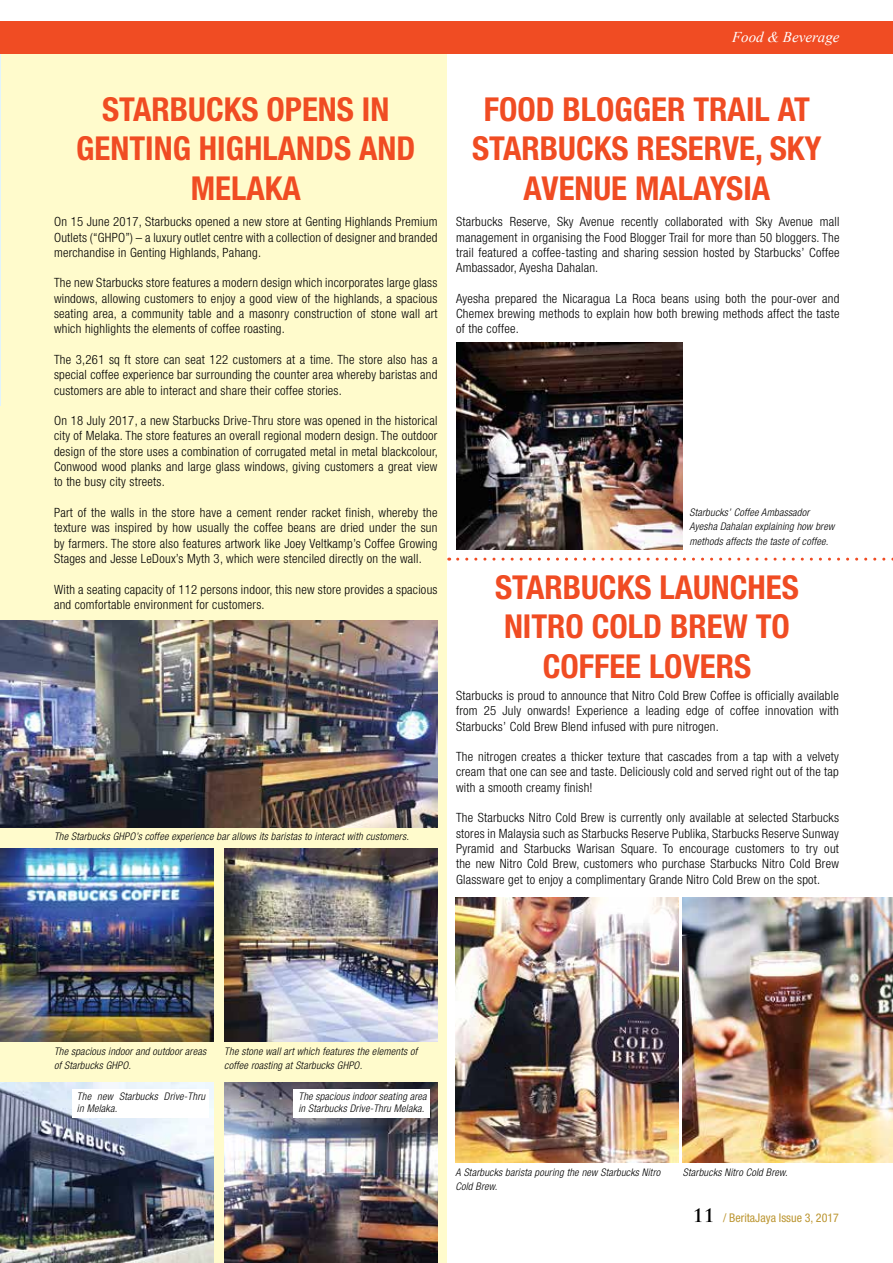
<style>
.page{position:relative;width:893px;height:1263px;background:#fff}
.page>*{position:absolute;margin:0;border:0;box-sizing:border-box;transform-origin:0 0}
.t1{font:700 condensed 33px "Helvetica Neue LT Std";color:#f04c23}
.t2{font:italic 15px "Times New Roman";color:#fff}
.t3{font:300 condensed 12.75px/15.3px "Helvetica Neue LT Std";letter-spacing:.02em;color:#000;text-align:justify}
.t4{font:condensed 12px "Helvetica Neue LT Std";color:#bc9632}
.t5{font:italic 300 condensed 10.5px/14.2px "Helvetica Neue LT Std";letter-spacing:.02em;color:#000}
.s1{font-family:"Trajan Pro";font-weight:700;font-stretch:normal;font-size:18px;color:#000}
</style>
<div class="page">
<div style="left:0;top:45px;width:446px;height:1218px;background:#fffbcc"></div>
<hr style="left:0;top:45px;width:1px;height:361px;background:#e1f4fd">
<hr style="left:0;top:21px;width:1px;height:32px;background:#86692c">
<div style="left:1px;top:21px;width:892px;height:32px;background:#f04c23"></div>
<img style="left:0;top:621px;width:437px;height:206px">
<img style="left:456px;top:343px;width:227px;height:206px">
<img style="left:455px;top:897px;width:223px;height:266px">
<img style="left:683px;top:897px;width:210px;height:265px">
<img style="left:0;top:1082px;width:213px;height:181px">
<img style="left:0;top:848px;width:213px;height:194px">
<img style="left:224px;top:1082px;width:213px;height:181px">
<img style="left:224px;top:848px;width:213px;height:194px">
<div style="left:72px;top:1089px;width:136px;height:29px;background:#fff"></div>
<div style="left:293px;top:1089px;width:137px;height:29px;background:#fff"></div>
<svg style="left:458px;top:558px;width:435px;height:3px"></svg>
<p class="t2" style="left:732px;top:27px;width:109px">Food &amp; Beverage</p>
<h1 class="t1" style="left:102px;top:89px;width:36px">STARBUC</h1>
<h1 class="t1" style="left:224px;top:89px;width:61px">KS OPENS</h1>
<h1 class="t1" style="left:362px;top:89px;width:13px">IN</h1>
<h1 class="t1" style="left:76px;top:129px;width:35px">GENTING</h1>
<h1 class="t1" style="left:199px;top:129px;width:36px">HIGHLANDS</h1>
<h1 class="t1" style="left:359px;top:129px;width:20px">AND</h1>
<h1 class="t1" style="left:191px;top:168px;width:20px">MELA</h1>
<h1 class="t1" style="left:265px;top:168px;width:38px">KA</h1>
<p class="t3" style="left:54px;top:214px;width:385px">On 15 June 2017, Starbucks opened a new store at Genting Highlands Premium Outlets (“GHPO”) – a luxury outlet centre with a collection of designer and branded merchandise in Genting Highlands, Pahang.</p>
<p class="t3" style="left:54px;top:275px;width:385px">The new Starbucks store features a modern design which incorporates large glass windows, allowing customers to enjoy a good view of the highlands, a spacious seating area, a community table and a masonry construction of stone wall art which highlights the elements of coffee roasting.</p>
<p class="t3" style="left:54px;top:352px;width:385px">The 3,261 sq ft store can seat 122 customers at a time. The store also has a special coffee experience bar surrounding the counter area whereby baristas and customers are able to interact and share their coffee stories.</p>
<p class="t3" style="left:54px;top:413px;width:385px">On 18 July 2017, a new Starbucks Drive-Thru store was opened in the historical city of Melaka. The store features an overall regional modern design. The outdoor design of the store uses a combination of corrugated metal in metal blackcolour, Conwood wood planks and large glass windows, giving customers a great view to the busy city streets.</p>
<p class="t3" style="left:54px;top:505px;width:385px">Part of the walls in the store have a cement render racket finish, whereby the texture was inspired by how usually the coffee beans are dried under the sun by farmers. The store also features artwork like Joey Veltkamp’s Coffee Growing Stages and Jesse LeDoux’s Myth 3, which were stenciled directly on the wall.</p>
<p class="t3" style="left:54px;top:581px;width:385px">With a seating capacity of 112 persons indoor, this new store provides a spacious and comfortable environment for customers.</p>
<p class="t5" style="left:54px;top:830px;width:356px">The Starbucks GHPO’s coffee experience bar allows its baristas to interact with customers.</p>
<h1 class="t1" style="left:484px;top:89px;width:34px">FOOD</h1>
<h1 class="t1" style="left:563px;top:89px;width:37px">BLOGGER</h1>
<h1 class="t1" style="left:693px;top:89px;width:32px">TRAIL</h1>
<h1 class="t1" style="left:778px;top:89px;width:17px">AT</h1>
<h1 class="t1" style="left:472px;top:129px;width:36px">STARBUC</h1>
<h1 class="t1" style="left:594px;top:129px;width:79px">KS RESER</h1>
<h1 class="t1" style="left:722px;top:129px;width:101px">VE, SKY</h1>
<h1 class="t1" style="left:524px;top:168px;width:53px">AVENUE</h1>
<h1 class="t1" style="left:635px;top:168px;width:18px">MALAYSIA</h1>
<p class="t3" style="left:456px;top:214px;width:385px">Starbucks Reserve, Sky Avenue recently collaborated with Sky Avenue mall management in organising the Food Blogger Trail for more than 50 bloggers. The trail featured a coffee-tasting and sharing session hosted by Starbucks’ Coffee Ambassador, Ayesha Dahalan.</p>
<p class="t3" style="left:456px;top:290px;width:385px">Ayesha prepared the Nicaragua La Roca beans using both the pour-over and Chemex brewing methods to explain how both brewing methods affect the taste of the coffee.</p>
<p class="t5" style="left:689px;top:505px;width:146px">Starbucks’ Coffee Ambassador<br>Ayesha Dahalan explaining how brew methods affects the taste of coffee.</p>
<h1 class="t1" style="left:495px;top:567px;width:36px">STARBUC</h1>
<h1 class="t1" style="left:617px;top:567px;width:61px">KS LAUNCHES</h1>
<h1 class="t1" style="left:504px;top:607px;width:35px">NITRO</h1>
<h1 class="t1" style="left:592px;top:607px;width:36px">COLD</h1>
<h1 class="t1" style="left:670px;top:607px;width:39px">BREW</h1>
<h1 class="t1" style="left:756px;top:607px;width:18px">TO</h1>
<h1 class="t1" style="left:543px;top:646px;width:18px">COFFEE</h1>
<h1 class="t1" style="left:649px;top:646px;width:69px">LOVERS</h1>
<p class="t3" style="left:456px;top:688px;width:384px">Starbucks is proud to announce that Nitro Cold Brew Coffee is officially available from 25 July onwards! Experience a leading edge of coffee innovation with Starbucks’ Cold Brew Blend infused with pure nitrogen.</p>
<p class="t3" style="left:456px;top:749px;width:384px">The nitrogen creates a thicker texture that cascades from a tap with a velvety cream that one can see and taste. Deliciously cold and served right out of the tap with a smooth creamy finish!</p>
<p class="t3" style="left:456px;top:810px;width:384px">The Starbucks Nitro Cold Brew is currently only available at selected Starbucks stores in Malaysia such as Starbucks Reserve Publika, Starbucks Reserve Sunway Pyramid and Starbucks Warisan Square. To encourage customers to try out the new Nitro Cold Brew, customers who purchase Starbucks Nitro Cold Brew Glassware get to enjoy a complimentary Grande Nitro Cold Brew on the spot.</p>
<p class="t5" style="left:54px;top:1044px;width:154px">The spacious indoor and outdoor areas of Starbucks GHPO.</p>
<p class="t5" style="left:224px;top:1044px;width:195px">The stone wall art which features the elements of coffee roasting at Starbucks GHPO.</p>
<p class="t5" style="left:77px;top:1091px;width:130px;line-height:12px">The new Starbucks Drive-Thru in Melaka.</p>
<p class="t5" style="left:298px;top:1091px;width:130px;line-height:12px">The spacious indoor seating area in Starbucks Drive-Thru Melaka.</p>
<p class="t5" style="left:455px;top:1165px;width:206px">A Starbucks barista pouring the new Starbucks Nitro<br>Cold Brew.</p>
<p class="t5" style="left:683px;top:1165px;width:106px">Starbucks Nitro Cold Brew.</p>
<p class="t4" style="left:693px;top:1211px;width:148px"><span class="s1">11</span> / BeritaJaya Issue 3, 2017</p>
</div>
